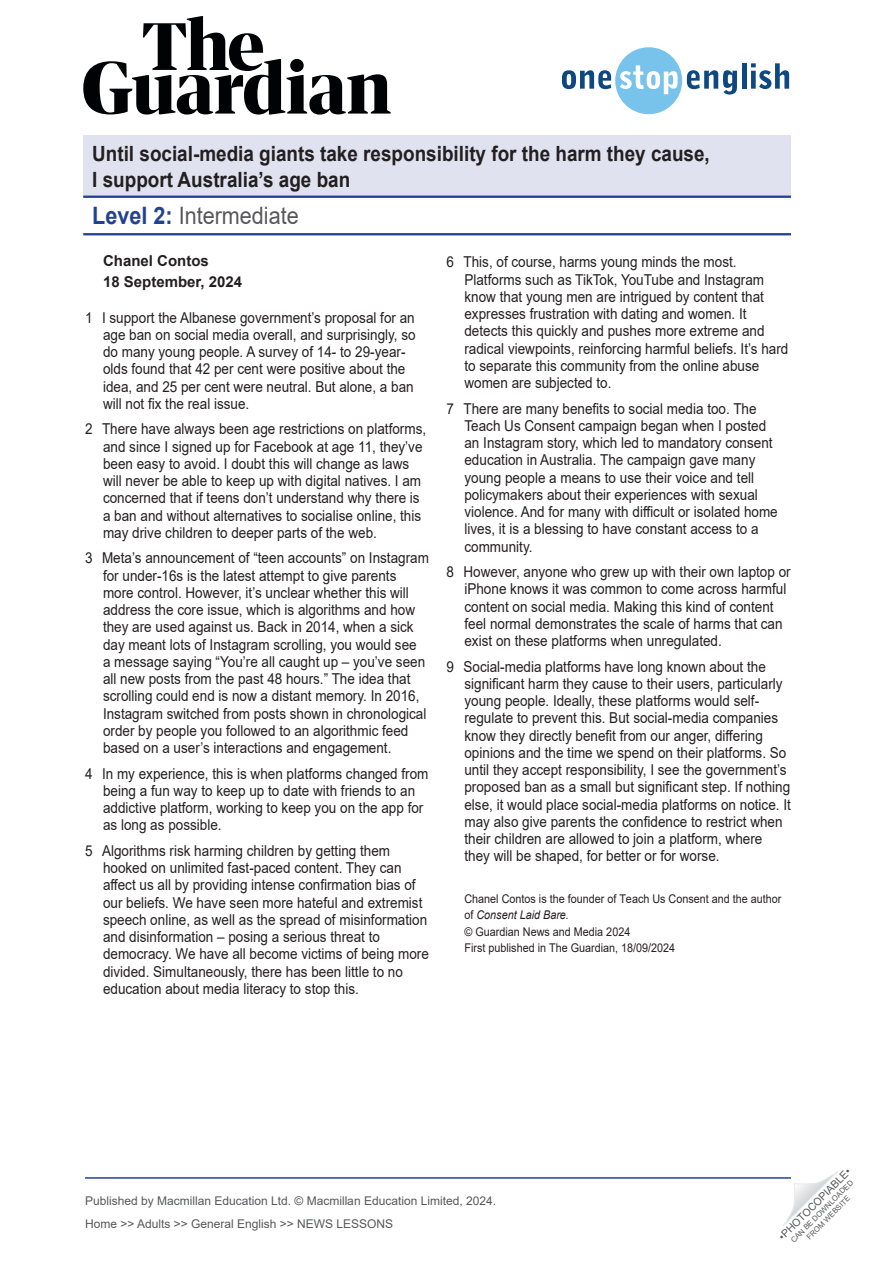
<style>
.page{position:relative;width:893px;height:1263px;background:#fff}
.page>*{position:absolute;margin:0;border:0;box-sizing:border-box;transform-origin:0 0}
.t1{font:24px "Arial";color:#58585a;scale:.9 1}
.t2{font:700 21px/25.2px "Arial";color:#231f20;scale:.9 1}
.t3{font:15px/17.2px "Arial";color:#231f20;scale:.9 1}
.t4{font:700 15px/21.6px "Arial";color:#231f20}
.t5{font:12px/16.5px "Arial";color:#231f20;scale:.9 1}
.t6{font:12px/23px "Arial";color:#57585a}
.t7{font:10.5px "Arial";color:#57585a}
.t8{font:7.5px/9px "Arial";color:#57585a;text-align:center}
.s1{font-weight:700;color:#23418f}
.s2{font-style:italic}
</style>
<div class="page">
<svg style="left:783px;top:1171px;width:55px;height:55px"></svg>
<svg style="left:83px;top:16px;width:308px;height:99px"></svg>
<svg style="left:562px;top:47px;width:175px;height:67px"></svg>
<hr style="left:742px;top:63px;width:4px;height:26px;background:#0e4880">
<svg style="left:751px;top:63px;width:38px;height:26px"></svg>
<hr style="left:85px;top:1177px;width:706px;height:2px;background:#23418f">
<hr style="left:83px;top:233px;width:708px;height:2px;background:#23418f">
<div style="left:83px;top:136px;width:708px;height:61px;background:#e0e2ef"></div>
<hr style="left:83px;top:196px;width:708px;height:2px;background:#23418f">
<h2 class="t2" style="left:92px;top:142px;width:688px">Until social-media giants take responsibility for the harm they cause,<br>I support Australia’s age ban</h2>
<h1 class="t1" style="left:92px;top:199px;width:231px"><span class="s1">Level 2:</span> Intermediate</h1>
<p class="t4" style="left:103px;top:250px;width:141px">Chanel Contos<br>18 September, 2024</p>
<p class="t3" style="left:103px;top:309px;width:349px;text-indent:-18px">1 I support the Albanese government’s proposal for an age ban on social media overall, and surprisingly, so do many young people. A survey of 14- to 29-year&shy;olds found that 42 per cent were positive about the idea, and 25 per cent were neutral. But alone, a ban will not fix the real issue.</p>
<p class="t3" style="left:103px;top:420px;width:361px;text-indent:-18px">2 There have always been age restrictions on platforms, and since I signed up for Facebook at age 11, they’ve been easy to avoid. I doubt this will change as laws will never be able to keep up with digital natives. I am concerned that if teens don’t understand why there is a ban and without alternatives to socialise online, this may drive children to deeper parts of the web.</p>
<p class="t3" style="left:103px;top:549px;width:364px;text-indent:-18px">3 Meta’s announcement of “teen accounts” on Instagram for under-16s is the latest attempt to give parents more control. However, it’s unclear whether this will address the core issue, which is algorithms and how they are used against us. Back in 2014, when a sick day meant lots of Instagram scrolling, you would see<br>a message saying “You’re all caught up – you’ve seen all new posts from the past 48 hours.” The idea that scrolling could end is now a distant memory. In 2016, Instagram switched from posts shown in chronological order by people you followed to an algorithmic feed based on a user’s interactions and engagement.</p>
<p class="t3" style="left:103px;top:765px;width:363px;text-indent:-18px">4 In my experience, this is when platforms changed from being a fun way to keep up to date with friends to an addictive platform, working to keep you on the app for as long as possible.</p>
<p class="t3" style="left:103px;top:842px;width:364px;text-indent:-18px">5 Algorithms risk harming children by getting them hooked on unlimited fast-paced content. They can affect us all by providing intense confirmation bias of our beliefs. We have seen more hateful and extremist speech online, as well as the spread of misinformation and disinformation – posing a serious threat to democracy. We have all become victims of being more divided. Simultaneously, there has been little to no education about media literacy to stop this.</p>
<p class="t3" style="left:464px;top:253px;width:361px;text-indent:-18px">6 This, of course, harms young minds the most.<br>Platforms such as TikTok, YouTube and Instagram know that young men are intrigued by content that expresses frustration with dating and women. It detects this quickly and pushes more extreme and radical viewpoints, reinforcing harmful beliefs. It’s hard to separate this community from the online abuse women are subjected to.</p>
<p class="t3" style="left:464px;top:399px;width:350px;text-indent:-18px">7 There are many benefits to social media too. The Teach Us Consent campaign began when I posted an Instagram story, which led to mandatory consent education in Australia. The campaign gave many young people a means to use their voice and tell policymakers about their experiences with sexual violence. And for many with difficult or isolated home lives, it is a blessing to have constant access to a community.</p>
<p class="t3" style="left:464px;top:563px;width:364px;text-indent:-18px">8 However, anyone who grew up with their own laptop or iPhone knows it was common to come across harmful content on social media. Making this kind of content feel normal demonstrates the scale of harms that can exist on these platforms when unregulated.</p>
<p class="t3" style="left:464px;top:657px;width:364px;text-indent:-18px">9 Social-media platforms have long known about the significant harm they cause to their users, particularly young people. Ideally, these platforms would self&shy;regulate to prevent this. But social-media companies know they directly benefit from our anger, differing opinions and the time we spend on their platforms. So until they accept responsibility, I see the government’s proposed ban as a small but significant step. If nothing else, it would place social-media platforms on notice. It may also give parents the confidence to restrict when their children are allowed to join a platform, where they will be shaped, for better or for worse.</p>
<p class="t5" style="left:464px;top:890px;width:354px">Chanel Contos is the founder of Teach Us Consent and the author of <span class="s2">Consent Laid Bare.<br></span>© Guardian News and Media 2024<br>First published in The Guardian, 18/09/2024</p>
<p class="t6" style="left:85px;top:1189px;width:413px">Published by Macmillan Education Ltd. © Macmillan Education Limited, 2024.<br>Home &gt;&gt; Adults &gt;&gt; General English &gt;&gt; NEWS LESSONS</p>
<p class="t7" style="left:775px;top:1233px;width:99px;rotate:-45deg">•PHOTOCOPIABLE•</p>
<p class="t8" style="left:789px;top:1238px;width:86px;rotate:-45deg">CAN BE DOWNLOADED<br>FROM WEBSITE</p>
</div>
